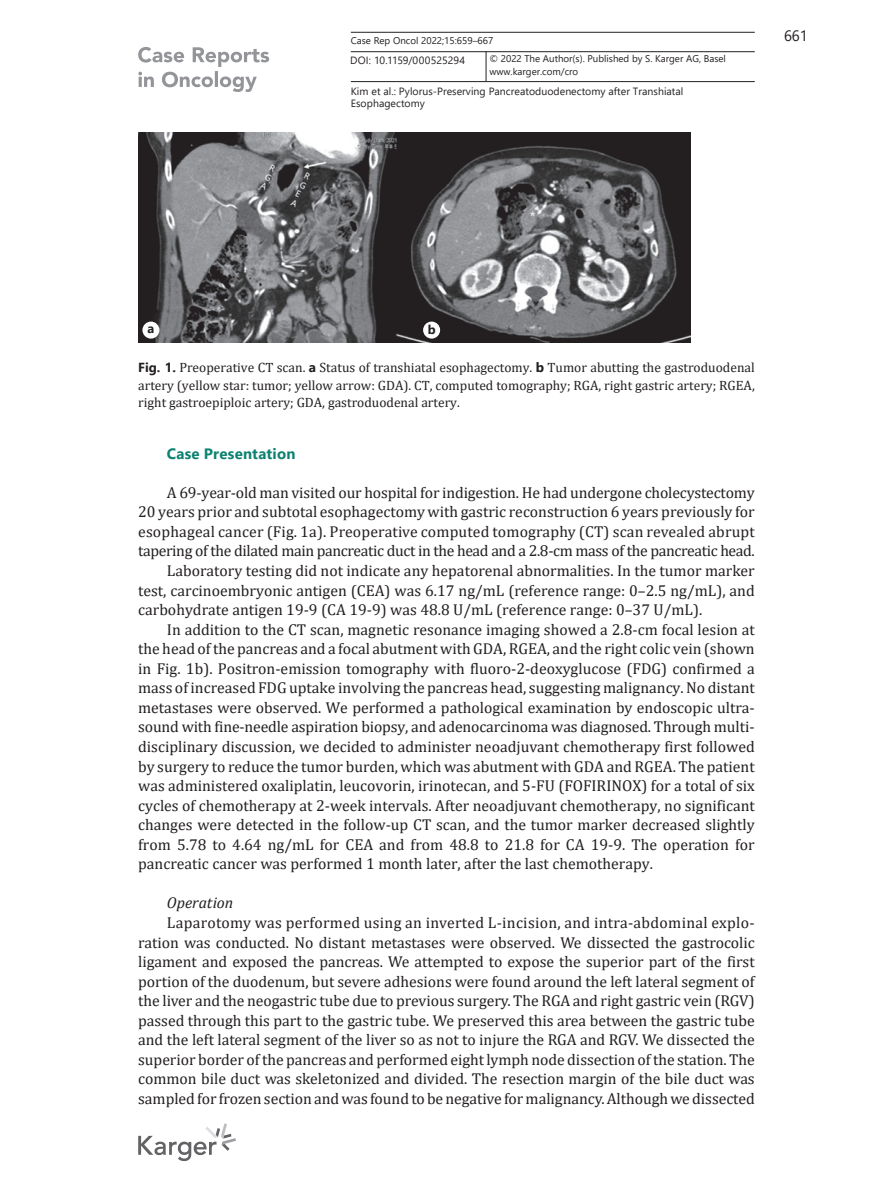
<style>
.page{position:relative;width:893px;height:1191px;background:#fff}
.page>*{position:absolute;margin:0;border:0;box-sizing:border-box;transform-origin:0 0}
.t1{font:15.75px/19.5px "Cambria";color:#231f20;text-align:justify}
.t2{font:15.75px "Cambria";letter-spacing:-.025em;color:#231f20}
.t3{font:italic 15.75px "Cambria";color:#231f20}
.t4{font:700 15px "Segoe UI";letter-spacing:.015em;color:#0c8270}
.t5{font:15px "Segoe UI";color:#231f20}
.t6{font:13.5px/17.4px "Cambria";color:#231f20;text-align:justify}
.t7{font:700 12.75px "Segoe UI";color:#231f20}
.t8{font:10.5px/12px "Segoe UI";letter-spacing:.005em;color:#231f20}
.t9{font:9.75px "Segoe UI";color:#231f20}
.s1{font-family:"Segoe UI";font-weight:700;font-size:13.2px}
.s2{font-family:"Segoe UI";font-weight:700}
</style>
<div class="page">
<svg style="left:138px;top:47px;width:131px;height:45px"></svg>
<hr style="left:351px;top:51px;width:404px;height:1px;background:#231f20">
<hr style="left:351px;top:81px;width:404px;height:1px;background:#231f20">
<hr style="left:351px;top:32px;width:404px;height:1px;background:#231f20">
<hr style="left:486px;top:51px;width:1px;height:30px;background:#231f20">
<svg style="left:138px;top:1123px;width:98px;height:38px"></svg>
<img style="left:138px;top:133px;width:553px;height:210px">
<div style="left:142px;top:321px;width:17px;height:17px;background:#fff;border-radius:50%"></div>
<div style="left:423px;top:321px;width:17px;height:17px;background:#fff;border-radius:50%"></div>
<p class="t9" style="left:351px;top:31px;width:144px">Case Rep Oncol 2022;15:659–667</p>
<p class="t8" style="left:350px;top:53px;width:117px">DOI: 10.1159/000525294</p>
<p class="t9" style="left:489px;top:50px;width:238px">© 2022 The Author(s). Published by S. Karger AG, Basel</p>
<p class="t9" style="left:489px;top:62px;width:90px">www.karger.com/cro</p>
<p class="t8" style="left:351px;top:84px;width:334px">Kim et al.: Pylorus-Preserving Pancreatoduodenectomy after Transhiatal<br>Esophagectomy</p>
<p class="t5" style="left:784px;top:22px;width:25px">661</p>
<p class="t7" style="left:148px;top:316px;width:8px">a</p>
<p class="t7" style="left:428px;top:318px;width:9px">b</p>
<p class="t6" style="left:138px;top:359px;width:618px"><span class="s1">Fig. 1.</span> Preoperative CT scan. <span class="s2">a</span> Status of transhiatal esophagectomy. <span class="s2">b</span> Tumor abutting the gastroduodenal artery (yellow star: tumor; yellow arrow: GDA). CT, computed tomography; RGA, right gastric artery; RGEA, right gastroepiploic artery; GDA, gastroduodenal artery.</p>
<p class="t4" style="left:167px;top:439px;width:130px">Case Presentation</p>
<p class="t1" style="left:167px;top:482px;width:589px">A 69-year-old man visited our hospital for indigestion. He had undergone cholecystectomy</p>
<p class="t1" style="left:138px;top:502px;width:618px">20 years prior and subtotal esophagectomy with gastric reconstruction 6 years previously for</p>
<p class="t1" style="left:138px;top:522px;width:618px">esophageal cancer (Fig. 1a). Preoperative computed tomography (CT) scan revealed abrupt</p>
<p class="t2" style="left:138px;top:542px;width:618px">tapering of the dilated main pancreatic duct in the head and a 2.8-cm mass of the pancreatic head.</p>
<p class="t1" style="left:167px;top:561px;width:589px">Laboratory testing did not indicate any hepatorenal abnormalities. In the tumor marker</p>
<p class="t1" style="left:138px;top:580px;width:618px">test, carcinoembryonic antigen (CEA) was 6.17 ng/mL (reference range: 0–2.5 ng/mL), and</p>
<p class="t1" style="left:138px;top:600px;width:566px">carbohydrate antigen 19-9 (CA 19-9) was 48.8 U/mL (reference range: 0–37 U/mL).</p>
<p class="t1" style="left:167px;top:619px;width:589px">In addition to the CT scan, magnetic resonance imaging showed a 2.8-cm focal lesion at</p>
<p class="t1" style="left:138px;top:639px;width:618px">the head of the pancreas and a focal abutment with GDA, RGEA, and the right colic vein (shown</p>
<p class="t1" style="left:138px;top:658px;width:618px">in Fig. 1b). Positron-emission tomography with fluoro-2-deoxyglucose (FDG) confirmed a</p>
<p class="t1" style="left:138px;top:678px;width:618px">mass of increased FDG uptake involving the pancreas head, suggesting malignancy. No distant</p>
<p class="t1" style="left:138px;top:697px;width:618px">metastases were observed. We performed a pathological examination by endoscopic ultra-</p>
<p class="t1" style="left:138px;top:717px;width:618px">sound with fine-needle aspiration biopsy, and adenocarcinoma was diagnosed. Through multi-</p>
<p class="t1" style="left:138px;top:737px;width:618px">disciplinary discussion, we decided to administer neoadjuvant chemotherapy first followed</p>
<p class="t1" style="left:138px;top:756px;width:618px">by surgery to reduce the tumor burden, which was abutment with GDA and RGEA. The patient</p>
<p class="t1" style="left:138px;top:776px;width:618px">was administered oxaliplatin, leucovorin, irinotecan, and 5-FU (FOFIRINOX) for a total of six</p>
<p class="t1" style="left:138px;top:795px;width:618px">cycles of chemotherapy at 2-week intervals. After neoadjuvant chemotherapy, no significant</p>
<p class="t1" style="left:138px;top:815px;width:618px">changes were detected in the follow-up CT scan, and the tumor marker decreased slightly</p>
<p class="t1" style="left:138px;top:834px;width:618px">from 5.78 to 4.64 ng/mL for CEA and from 48.8 to 21.8 for CA 19-9. The operation for</p>
<p class="t1" style="left:138px;top:854px;width:516px">pancreatic cancer was performed 1 month later, after the last chemotherapy.</p>
<p class="t3" style="left:167px;top:892px;width:68px">Operation</p>
<p class="t1" style="left:138px;top:912px;width:618px;text-indent:29px">Laparotomy was performed using an inverted L-incision, and intra-abdominal explo&shy;ration was conducted. No distant metastases were observed. We dissected the gastrocolic ligament and exposed the pancreas. We attempted to expose the superior part of the first portion of the duodenum, but severe adhesions were found around the left lateral segment of the liver and the neogastric tube due to previous surgery. The RGA and right gastric vein (RGV) passed through this part to the gastric tube. We preserved this area between the gastric tube and the left lateral segment of the liver so as not to injure the RGA and RGV. We dissected the superior border of the pancreas and performed eight lymph node dissection of the station. The common bile duct was skeletonized and divided. The resection margin of the bile duct was sampled for frozen section and was found to be negative for malignancy. Although we dissected</p>
</div>
